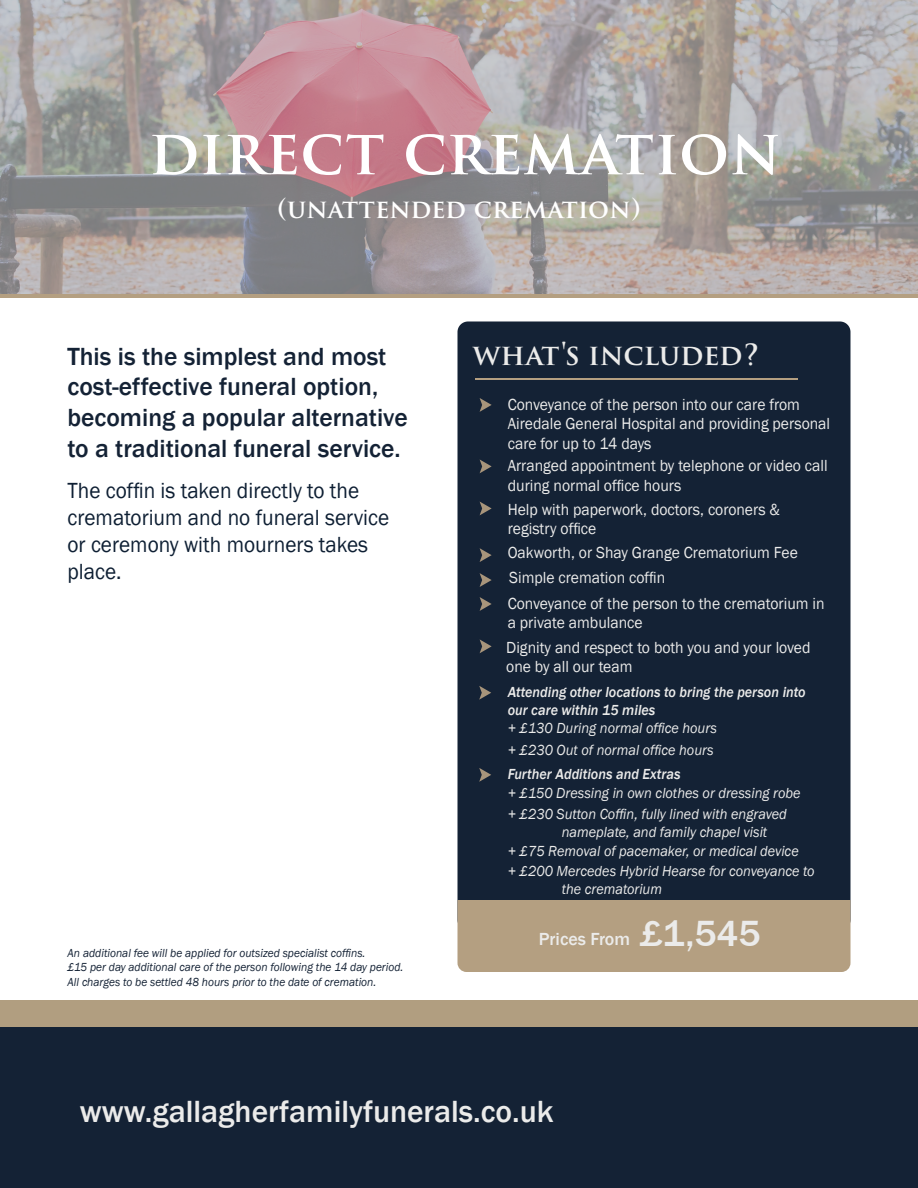
<style>
.page{position:relative;width:918px;height:1188px;background:#fff}
.page>*{position:absolute;margin:0;border:0;box-sizing:border-box;transform-origin:0 0}
.t1{font:600 61.5px "Trajan Pro 3";color:#fff}
.t2{font:500 37.5px "Franklin Gothic";color:#ebebea}
.t3{font:500 31.5px "Franklin Gothic";color:#ebebea}
.t4{font:600 28.5px "Trajan Pro 3";letter-spacing:-.01em;color:#ebebea}
.t5{font:500 25.5px/30.6px "Franklin Gothic";color:#142235}
.t6{font:600 25.5px "Trajan Pro 3";letter-spacing:-.01em;color:#fff}
.t7{font:22.5px/27px "Franklin Gothic";color:#0e1f33;scale:.95 1}
.t8{font:500 18px "Franklin Gothic";color:#ebebea}
.t9{font:16.5px/19.8px "Franklin Gothic";color:#ebebea;scale:.95 1}
.t10{font:italic 15px/18px "Franklin Gothic";color:#ebebea;scale:.95 1}
.t11{font:italic 500 15px/18px "Franklin Gothic";color:#ebebea;scale:.95 1}
.t12{font:italic 12px "Franklin Gothic";color:#142235;scale:.95 1}
</style>
<div class="page">
<hr style="left:0;top:294px;width:918px;height:3px;background:#b49f81">
<div style="left:458px;top:321px;width:392px;height:609px;background:#142235;border-radius:10px"></div>
<div style="left:458px;top:900px;width:392px;height:72px;background:#b49f81"></div>
<hr style="left:475px;top:379px;width:322px;height:1px;background:#b49f81">
<svg style="left:480px;top:398px;width:12px;height:14px"></svg>
<svg style="left:480px;top:459px;width:12px;height:14px"></svg>
<svg style="left:480px;top:502px;width:12px;height:13px"></svg>
<svg style="left:480px;top:548px;width:12px;height:14px"></svg>
<svg style="left:480px;top:573px;width:12px;height:14px"></svg>
<svg style="left:480px;top:597px;width:12px;height:14px"></svg>
<svg style="left:480px;top:639px;width:12px;height:14px"></svg>
<svg style="left:0;top:0;width:918px;height:294px;background:#aa9d9d"></svg>
<div style="left:0;top:1016px;width:918px;height:172px;background:#142235"></div>
<div style="left:0;top:1001px;width:918px;height:26px;background:#b19e80"></div>
<svg style="left:479px;top:686px;width:12px;height:14px"></svg>
<svg style="left:479px;top:768px;width:12px;height:14px"></svg>
<p class="t1" style="left:149px;top:107px;width:634px">DIRECT CREMATION</p>
<p class="t6" style="left:277px;top:190px;width:365px">(UNATTENDED CREMATION)</p>
<p class="t5" style="left:68px;top:341px;width:342px">This is the simplest and most cost-effective funeral option, becoming a popular alternative to a traditional funeral service.</p>
<p class="t7" style="left:68px;top:477px;width:340px">The coffin is taken directly to the crematorium and no funeral service or ceremony with mourners takes place.</p>
<p class="t12" style="left:68px;top:945px;width:315px">An additional fee will be applied for outsized specialist coffins.</p>
<p class="t12" style="left:68px;top:960px;width:355px">£15 per day additional care of the person following the 14 day period.</p>
<p class="t12" style="left:68px;top:974px;width:327px">All charges to be settled 48 hours prior to the date of cremation.</p>
<p class="t4" style="left:473px;top:334px;width:287px">WHAT'S INCLUDED?</p>
<p class="t9" style="left:508px;top:395px;width:341px">Conveyance of the person into our care from<br>Airedale General Hospital and providing personal care for up to 14 days</p>
<p class="t9" style="left:508px;top:456px;width:338px">Arranged appointment by telephone or video call during normal office hours</p>
<p class="t9" style="left:508px;top:500px;width:288px">Help with paperwork, doctors, coroners &amp; registry office</p>
<p class="t9" style="left:508px;top:543px;width:307px">Oakworth, or Shay Grange Crematorium Fee</p>
<p class="t9" style="left:509px;top:568px;width:166px">Simple cremation coffin</p>
<p class="t9" style="left:508px;top:594px;width:335px">Conveyance of the person to the crematorium in a private ambulance</p>
<p class="t9" style="left:506px;top:637px;width:322px">Dignity and respect to both you and your loved one by all our team</p>
<p class="t11" style="left:508px;top:683px;width:315px">Attending other locations to bring the person into our care within 15 miles</p>
<p class="t10" style="left:508px;top:720px;width:222px">+ £130 During normal office hours</p>
<p class="t10" style="left:508px;top:741px;width:218px">+ £230 Out of normal office hours</p>
<p class="t11" style="left:508px;top:765px;width:183px">Further Additions and Extras</p>
<p class="t10" style="left:508px;top:784px;width:310px">+ £150 Dressing in own clothes or dressing robe</p>
<p class="t10" style="left:562px;top:806px;width:238px;text-indent:-54px">+ £230 Sutton Coffin, fully lined with engraved nameplate, and family chapel visit</p>
<p class="t10" style="left:508px;top:842px;width:308px">+ £75 Removal of pacemaker, or medical device</p>
<p class="t10" style="left:562px;top:863px;width:268px;text-indent:-54px">+ £200 Mercedes Hybrid Hearse for conveyance to the crematorium</p>
<p class="t8" style="left:539px;top:928px;width:93px">Prices From</p>
<p class="t2" style="left:640px;top:910px;width:122px">£1,545</p>
<p class="t3" style="left:80px;top:1092px;width:475px">www.gallagherfamilyfunerals.co.uk</p>
</div>
